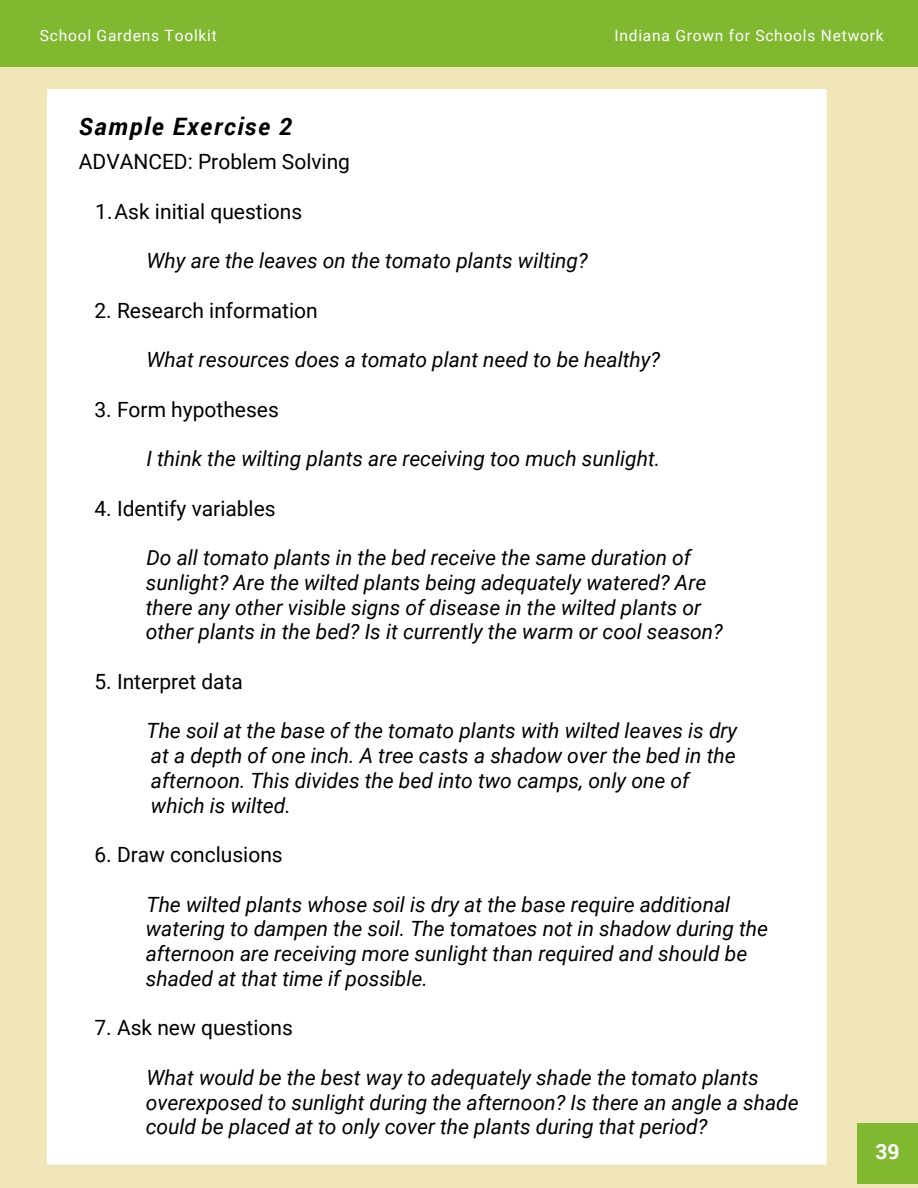
<style>
.page{position:relative;width:918px;height:1188px;background:#f1e6b8}
.page>*{position:absolute;margin:0;border:0;box-sizing:border-box;transform-origin:0 0}
.t1{font:italic 700 24px "Roboto";letter-spacing:.07em;color:#000}
.t2{font:italic 21px/24.8px "Roboto";color:#000}
.t3{font:21px "Roboto";color:#000}
.t4{font:700 21px "Roboto";color:#fff}
.t5{font:15.6px "Roboto";letter-spacing:.05em;color:#fff}
</style>
<div class="page">
<div style="left:857px;top:1123px;width:61px;height:61px;background:#80b830"></div>
<div style="left:0;top:0;width:918px;height:67px;background:#80b830"></div>
<div style="left:47px;top:89px;width:780px;height:1076px;background:#fff"></div>
<p class="t5" style="left:40px;top:24px;width:178px">School Gardens Toolkit</p>
<p class="t5" style="left:614px;top:24px;width:271px">Indiana Grown for Schools Network</p>
<p class="t1" style="left:79px;top:109px;width:215px">Sample Exercise 2</p>
<p class="t3" style="left:79px;top:147px;width:273px">ADVANCED: Problem Solving</p>
<p class="t3" style="left:95px;top:196px;width:209px">1.Ask initial questions</p>
<p class="t2" style="left:146px;top:247px;width:443px">Why are the leaves on the tomato plants wilting?</p>
<p class="t3" style="left:95px;top:295px;width:225px">2. Research information</p>
<p class="t2" style="left:146px;top:346px;width:515px">What resources does a tomato plant need to be healthy?</p>
<p class="t3" style="left:95px;top:394px;width:186px">3. Form hypotheses</p>
<p class="t2" style="left:146px;top:445px;width:515px">I think the wilting plants are receiving too much sunlight.</p>
<p class="t3" style="left:95px;top:493px;width:183px">4. Identify variables</p>
<p class="t2" style="left:146px;top:544px;width:579px">Do all tomato plants in the bed receive the same duration of sunlight? Are the wilted plants being adequately watered? Are there any other visible signs of disease in the wilted plants or other plants in the bed? Is it currently the warm or cool season?</p>
<p class="t3" style="left:95px;top:667px;width:150px">5. Interpret data</p>
<p class="t2" style="left:146px;top:718px;width:592px">The soil at the base of the tomato plants with wilted leaves is dry at a depth of one inch. A tree casts a shadow over the bed in the afternoon. This divides the bed into two camps, only one of which is wilted.</p>
<p class="t3" style="left:95px;top:840px;width:190px">6. Draw conclusions</p>
<p class="t2" style="left:146px;top:891px;width:624px">The wilted plants whose soil is dry at the base require additional watering to dampen the soil. The tomatoes not in shadow during the afternoon are receiving more sunlight than required and should be shaded at that time if possible.</p>
<p class="t3" style="left:95px;top:1013px;width:200px">7. Ask new questions</p>
<p class="t2" style="left:146px;top:1064px;width:654px">What would be the best way to adequately shade the tomato plants overexposed to sunlight during the afternoon? Is there an angle a shade could be placed at to only cover the plants during that period?</p>
<p class="t4" style="left:875px;top:1137px;width:26px">39</p>
</div>
